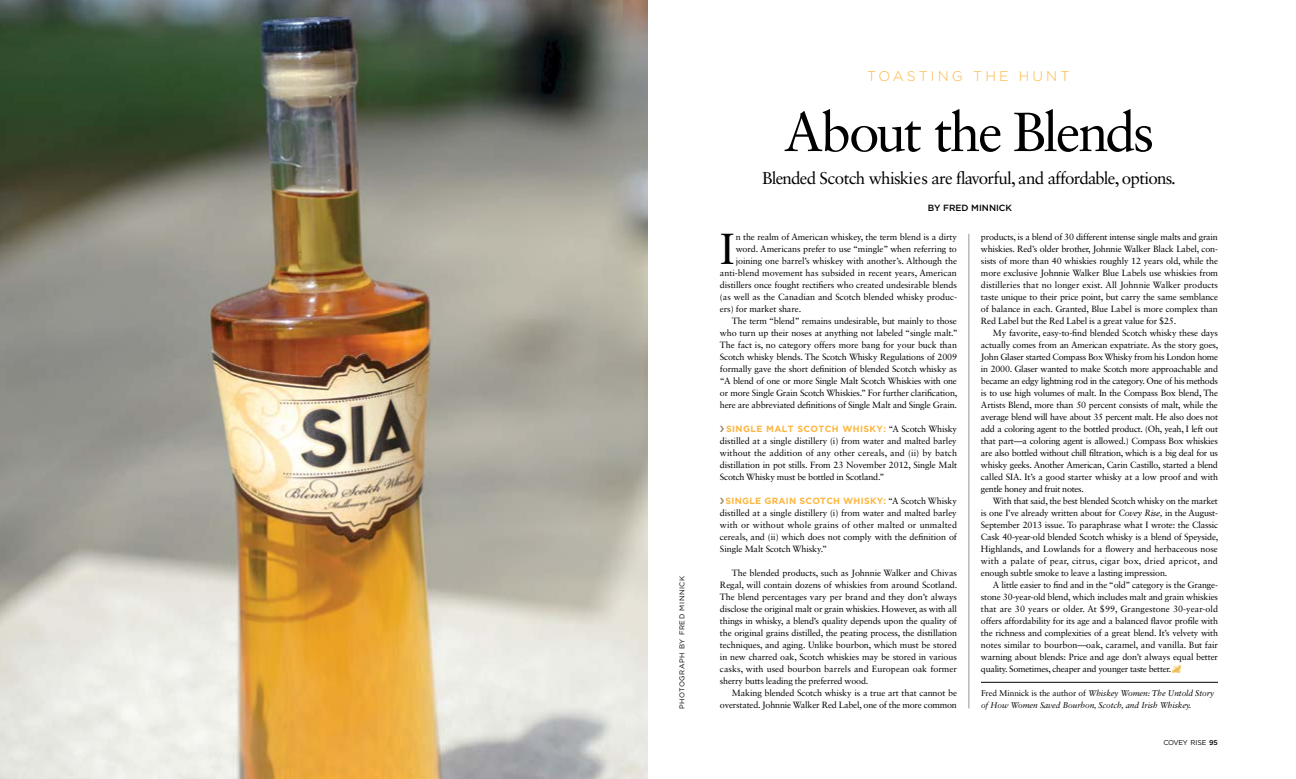
<style>
.page{position:relative;width:1296px;height:779px;background:#fff}
.page>*{position:absolute;margin:0;border:0;box-sizing:border-box;transform-origin:0 0}
.t1{font:55px "Sabon LT Std";letter-spacing:-.05em;color:#000}
.t2{font:43.4px "Sabon LT Std";color:#000}
.t3{font:17px "Sabon LT Std";letter-spacing:-.04em;color:#000}
.t4{font:300 14px "Gotham";letter-spacing:.22em;color:#fdb740}
.t5{font:9px/12px "Sabon LT Std";letter-spacing:-.015em;color:#000;text-align:justify}
.t6{font:700 9px "Gotham";letter-spacing:.03em;color:#fdb740}
.t7{font:500 9px "Gotham";color:#000}
.t8{font:italic 8.4px/12px "Sabon LT Std";letter-spacing:-.01em;color:#000}
.t9{font:7px "Gotham";letter-spacing:.08em;color:#000}
.t10{font:7px "Gotham";letter-spacing:-.035em;color:#000}
.s1{font-family:"Sabon LT Std";font-weight:400;color:#000}
.s2{font-style:italic}
.s3{font-style:normal}
.s4{font-weight:500}
</style>
<div class="page">
<hr style="left:969px;top:234px;width:1px;height:474px;background:#939598">
<svg style="left:1173px;top:665px;width:7px;height:7px"></svg>
<img style="left:0;top:0;width:648px;height:778px">
<hr style="left:981px;top:682px;width:237px;height:1px;background:#000">
<p class="t9" style="left:678px;top:709px;width:135px;rotate:-90deg">PHOTOGRAPH BY FRED MINNICK</p>
<h3 class="t4" style="left:867px;top:69px;width:204px">TOASTING THE HUNT</h3>
<h1 class="t1" style="left:784px;top:99px;width:372px">About the Blends</h1>
<h3 class="t3" style="left:762px;top:168px;width:415px">Blended Scotch whiskies are flavorful, and affordable, options.</h3>
<p class="t7" style="left:928px;top:202px;width:86px">BY FRED MINNICK</p>
<h2 class="t2" style="left:720px;top:223px;width:16px">I</h2>
<p class="t5" style="left:736px;top:231px;width:223px">n the realm of American whiskey, the term blend is a dirty</p>
<p class="t5" style="left:736px;top:243px;width:223px">word. Americans prefer to use “mingle” when referring to</p>
<p class="t5" style="left:736px;top:255px;width:223px">joining one barrel’s whiskey with another’s. Although the</p>
<p class="t5" style="left:720px;top:267px;width:238px">anti-blend movement has subsided in recent years, American</p>
<p class="t5" style="left:720px;top:279px;width:238px">distillers once fought rectifiers who created undesirable blends</p>
<p class="t5" style="left:720px;top:291px;width:239px">(as well as the Canadian and Scotch blended whisky produc-</p>
<p class="t5" style="left:720px;top:303px;width:83px">ers) for market share.</p>
<p class="t5" style="left:732px;top:315px;width:226px">The term “blend” remains undesirable, but mainly to those</p>
<p class="t5" style="left:720px;top:327px;width:239px">who turn up their noses at anything not labeled “single malt.”</p>
<p class="t5" style="left:720px;top:339px;width:239px">The fact is, no category offers more bang for your buck than</p>
<p class="t5" style="left:720px;top:351px;width:239px">Scotch whisky blends. The Scotch Whisky Regulations of 2009</p>
<p class="t5" style="left:720px;top:363px;width:238px">formally gave the short definition of blended Scotch whisky as</p>
<p class="t5" style="left:720px;top:375px;width:238px">“A blend of one or more Single Malt Scotch Whiskies with one</p>
<p class="t5" style="left:720px;top:387px;width:239px">or more Single Grain Scotch Whiskies.” For further clarification,</p>
<p class="t5" style="left:720px;top:399px;width:239px">here are abbreviated definitions of Single Malt and Single Grain.</p>
<p class="t6" style="left:726px;top:424px;width:232px">SINGLE MALT SCOTCH WHISKY: <span class="s1">“A Scotch Whisky</span></p>
<p class="t5" style="left:720px;top:435px;width:239px">distilled at a single distillery (i) from water and malted barley without the addition of any other cereals, and (ii) by batch distillation in pot stills. From 23 November 2012, Single Malt Scotch Whisky must be bottled in Scotland.”</p>
<p class="t6" style="left:725px;top:496px;width:233px">SINGLE GRAIN SCOTCH WHISKY: <span class="s1">“A Scotch Whisky</span></p>
<p class="t5" style="left:720px;top:507px;width:239px">distilled at a single distillery (i) from water and malted barley with or without whole grains of other malted or unmalted cereals, and (ii) which does not comply with the definition of Single Malt Scotch Whisky.”</p>
<p class="t5" style="left:720px;top:567px;width:239px;text-indent:12px">The blended products, such as Johnnie Walker and Chivas Regal, will contain dozens of whiskies from around Scotland.<br>The blend percentages vary per brand and they don’t always disclose the original malt or grain whiskies. However, as with all things in whisky, a blend’s quality depends upon the quality of the original grains distilled, the peating process, the distillation techniques, and aging. Unlike bourbon, which must be stored in new charred oak, Scotch whiskies may be stored in various casks, with used bourbon barrels and European oak former sherry butts leading the preferred wood.</p>
<p class="t5" style="left:720px;top:687px;width:239px;text-align:right">Making blended Scotch whisky is a true art that cannot be overstated. Johnnie Walker Red Label, one of the more common</p>
<p class="t5" style="left:981px;top:231px;width:239px">products, is a blend of 30 different intense single malts and grain whiskies. Red’s older brother, Johnnie Walker Black Label, con&shy;sists of more than 40 whiskies roughly 12 years old, while the more exclusive Johnnie Walker Blue Labels use whiskies from distilleries that no longer exist. All Johnnie Walker products taste unique to their price point, but carry the same semblance of balance in each. Granted, Blue Label is more complex than Red Label but the Red Label is a great value for $25.</p>
<p class="t5" style="left:981px;top:327px;width:239px;text-indent:12px">My favorite, easy-to-find blended Scotch whisky these days actually comes from an American expatriate. As the story goes, John Glaser started Compass Box Whisky from his London home in 2000. Glaser wanted to make Scotch more approachable and became an edgy lightning rod in the category. One of his methods is to use high volumes of malt. In the Compass Box blend, The Artists Blend, more than 50 percent consists of malt, while the average blend will have about 35 percent malt. He also does not add a coloring agent to the bottled product. (Oh, yeah, I left out that part—a coloring agent is allowed.) Compass Box whiskies are also bottled without chill filtration, which is a big deal for us whisky geeks. Another American, Carin Castillo, started a blend called SIA. It’s a good starter whisky at a low proof and with gentle honey and fruit notes.</p>
<p class="t5" style="left:981px;top:495px;width:239px;text-indent:12px">With that said, the best blended Scotch whisky on the market is one I’ve already written about for <span class="s2">Covey Rise,</span> in the August-September 2013 issue. To paraphrase what I wrote: the Classic Cask 40-year-old blended Scotch whisky is a blend of Speyside, Highlands, and Lowlands for a flowery and herbaceous nose with a palate of pear, citrus, cigar box, dried apricot, and enough subtle smoke to leave a lasting impression.</p>
<p class="t5" style="left:981px;top:579px;width:239px;text-indent:12px">A little easier to find and in the “old” category is the Grange&shy;stone 30-year-old blend, which includes malt and grain whiskies that are 30 years or older. At $99, Grangestone 30-year-old offers affordability for its age and a balanced flavor profile with the richness and complexities of a great blend. It’s velvety with notes similar to bourbon—oak, caramel, and vanilla. But fair warning about blends: Price and age don’t always equal better quality. Sometimes, cheaper and younger taste better.</p>
<p class="t8" style="left:981px;top:687px;width:235px"><span class="s3">Fred Minnick is the author of</span> Whiskey Women: The Untold Story of How Women Saved Bourbon, Scotch, and Irish Whiskey.</p>
<p class="t10" style="left:1163px;top:738px;width:56px">COVEY RISE <span class="s4">95</span></p>
</div>
